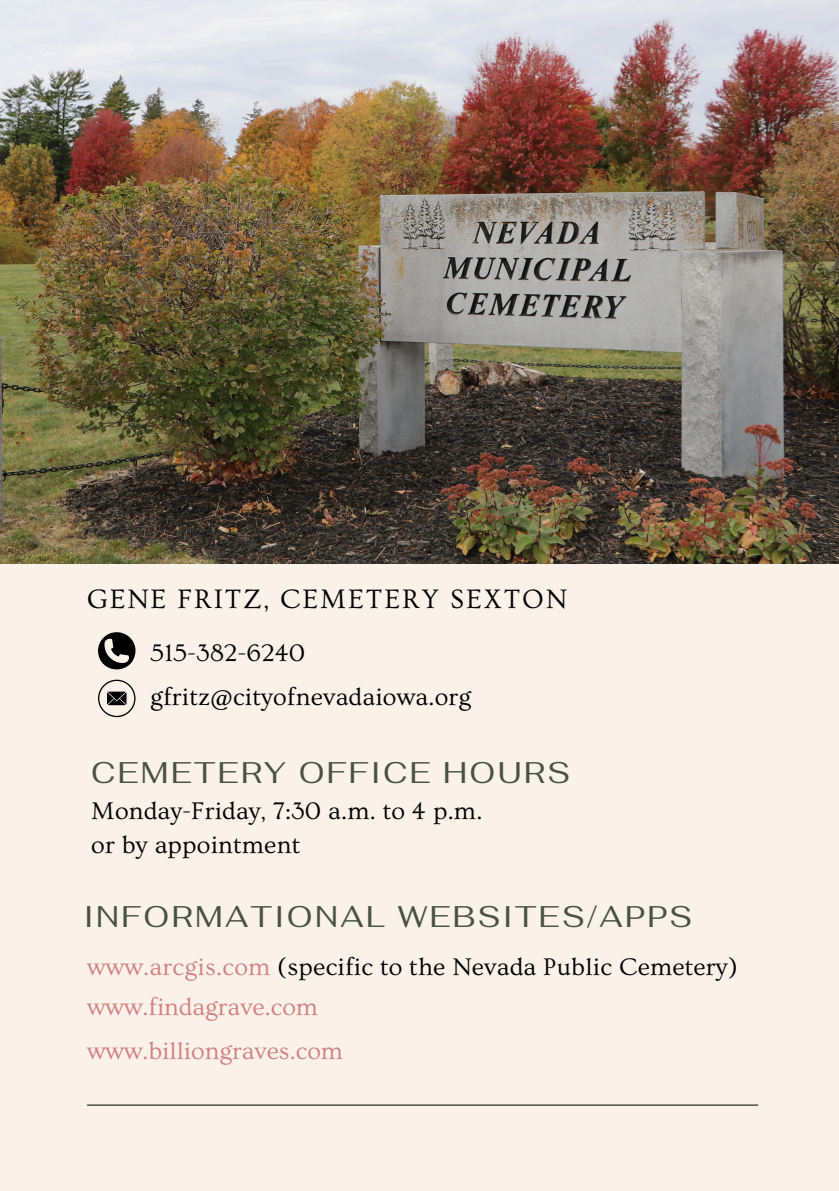
<style>
.page{position:relative;width:839px;height:1191px;background:#fff}
.page>*{position:absolute;margin:0;border:0;box-sizing:border-box;transform-origin:0 0}
.t1{font:29.8px "Fahkwang";letter-spacing:.08em;color:#485241}
.t2{font:28px "Ovo";letter-spacing:.07em;color:#000001}
.t3{font:25.2px "Ovo";letter-spacing:.01em;color:#000001}
.t4{font:25.2px "Ovo";color:#d28182}
.s1{color:#d28182}
</style>
<div class="page">
<div style="left:0;top:0;width:838px;height:1190px;background:#faf2e9"></div>
<hr style="left:87px;top:1104px;width:671px;height:2px;background:#485241">
<img style="left:0;top:0;width:838px;height:563px">
<svg style="left:98px;top:632px;width:37px;height:85px"></svg>
<h1 class="t2" style="left:87px;top:584px;width:481px">GENE FRITZ, CEMETERY SEXTON</h1>
<p class="t3" style="left:150px;top:639px;width:156px">515-382-6240</p>
<p class="t3" style="left:150px;top:683px;width:323px">gfritz@cityofnevadaiowa.org</p>
<p class="t1" style="left:91px;top:753px;width:480px">CEMETERY OFFICE HOURS</p>
<p class="t3" style="left:91px;top:797px;width:392px">Monday-Friday, 7:30 a.m. to 4 p.m.</p>
<p class="t3" style="left:91px;top:832px;width:210px">or by appointment</p>
<h1 class="t1" style="left:84px;top:897px;width:610px">INFORMATIONAL WEBSITES/APPS</h1>
<p class="t3" style="left:87px;top:954px;width:652px"><span class="s1">www.arcgis.com</span> (specific to the Nevada Public Cemetery)</p>
<p class="t4" style="left:87px;top:994px;width:232px">www.findagrave.com</p>
<h1 class="t4" style="left:87px;top:1037px;width:257px">www.billiongraves.com</h1>
</div>
